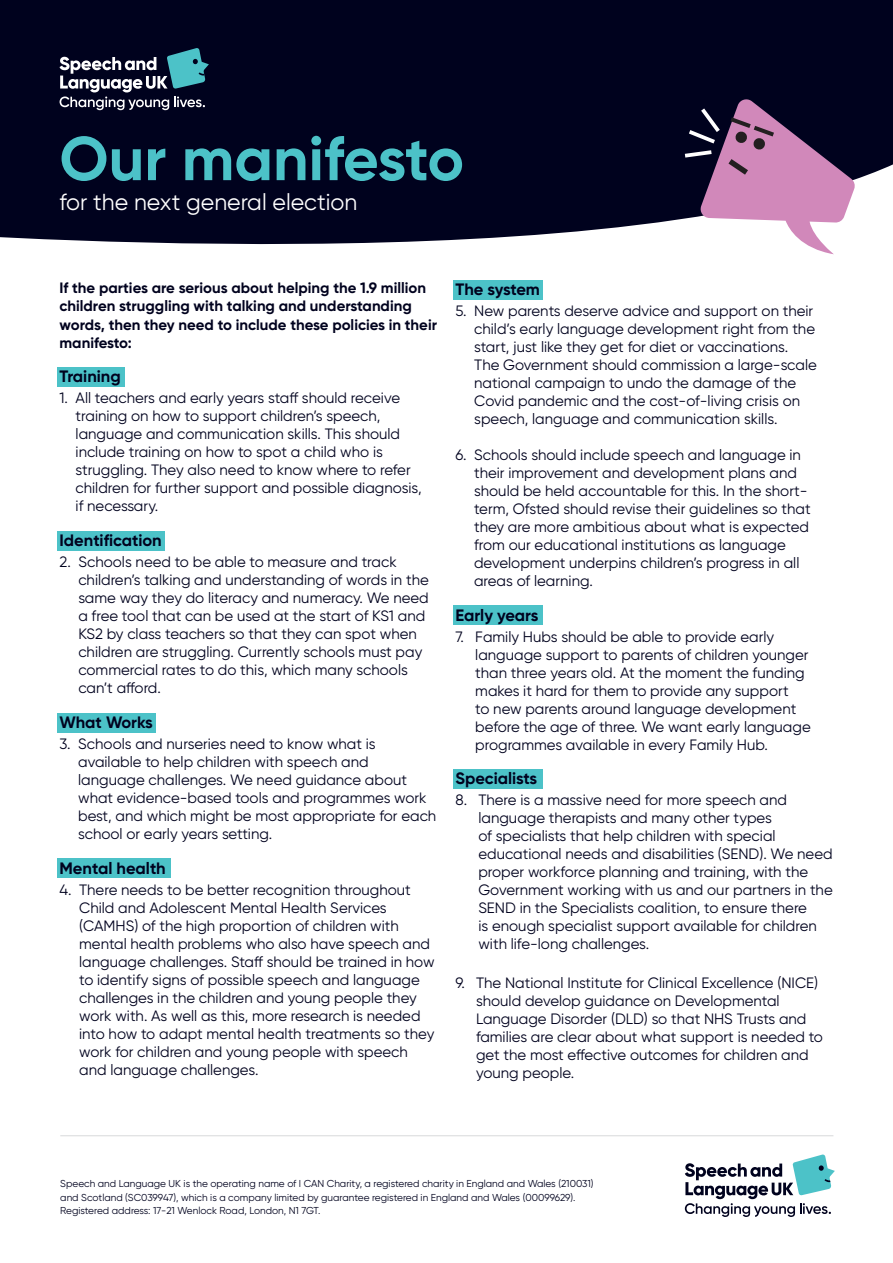
<style>
.page{position:relative;width:893px;height:1263px;background:#fff}
.page>*{position:absolute;margin:0;border:0;box-sizing:border-box;transform-origin:0 0}
.t1{font:700 61.8px "Gilroy";color:#4cc2c8}
.t2{font:23.1px "Gilroy";color:#fff}
.t3{font:700 16.5px "Gilroy";color:#00021e}
.t4{font:700 16.5px "Gilroy";letter-spacing:-.02em;color:#00021e}
.t5{font:15px/18px "Gilroy";color:#00021e}
.t6{font:700 15px/18px "Gilroy";color:#00021e}
.t7{font:10.05px/13.5px "Gilroy";color:#00021e}
</style>
<div class="page">
<svg style="left:0;top:0;width:893px;height:255px;background:#13152e"></svg>
<div style="left:57px;top:367px;width:67px;height:20px;background:#4cc2c8"></div>
<div style="left:57px;top:531px;width:107px;height:20px;background:#4cc2c8"></div>
<div style="left:453px;top:605px;width:90px;height:20px;background:#4cc2c8"></div>
<div style="left:453px;top:769px;width:90px;height:20px;background:#4cc2c8"></div>
<div style="left:57px;top:713px;width:99px;height:20px;background:#4cc2c8"></div>
<div style="left:57px;top:858px;width:113px;height:20px;background:#4cc2c8"></div>
<div style="left:453px;top:280px;width:90px;height:20px;background:#4cc2c8"></div>
<svg style="left:681px;top:98px;width:174px;height:156px"></svg>
<svg style="left:685px;top:1154px;width:150px;height:63px"></svg>
<hr style="left:60px;top:1135px;width:773px;height:1px;background:#d8d9db">
<svg style="left:60px;top:48px;width:149px;height:62px;background:#3c4c60"></svg>
<h1 class="t1" style="left:60px;top:120px;width:406px">Our manifesto</h1>
<h2 class="t2" style="left:60px;top:187px;width:299px">for the next general election</h2>
<p class="t6" style="left:60px;top:279px;width:379px">If the parties are serious about helping the 1.9 million children struggling with talking and understanding words, then they need to include these policies in their manifesto:</p>
<p class="t3" style="left:60px;top:366px;width:63px">Training</p>
<p class="t5" style="left:76px;top:389px;width:348px;text-indent:-16px">1. All teachers and early years staff should receive training on how to support children’s speech, language and communication skills. This should include training on how to spot a child who is struggling. They also need to know where to refer children for further support and possible diagnosis, if necessary.</p>
<p class="t3" style="left:60px;top:530px;width:104px">Identification</p>
<p class="t5" style="left:78px;top:553px;width:352px;text-indent:-19px">2. Schools need to be able to measure and track children’s talking and understanding of words in the same way they do literacy and numeracy. We need a free tool that can be used at the start of KS1 and KS2 by class teachers so that they can spot when children are struggling. Currently schools must pay commercial rates to do this, which many schools can’t afford.</p>
<p class="t3" style="left:60px;top:712px;width:95px">What Works</p>
<p class="t5" style="left:78px;top:734px;width:360px;text-indent:-19px">3. Schools and nurseries need to know what is available to help children with speech and language challenges. We need guidance about what evidence-based tools and programmes work best, and which might be most appropriate for each school or early years setting.</p>
<p class="t3" style="left:60px;top:858px;width:108px">Mental health</p>
<p class="t5" style="left:79px;top:880px;width:357px;text-indent:-20px">4. There needs to be better recognition throughout Child and Adolescent Mental Health Services (CAMHS) of the high proportion of children with mental health problems who also have speech and language challenges. Staff should be trained in how to identify signs of possible speech and language challenges in the children and young people they work with. As well as this, more research is needed into how to adapt mental health treatments so they work for children and young people with speech and language challenges.</p>
<p class="t4" style="left:455px;top:279px;width:86px">The system</p>
<p class="t5" style="left:474px;top:301px;width:344px;text-indent:-19px">5. New parents deserve advice and support on their child’s early language development right from the start, just like they get for diet or vaccinations.<br>The Government should commission a large-scale national campaign to undo the damage of the Covid pandemic and the cost-of-living crisis on speech, language and communication skills.</p>
<p class="t5" style="left:474px;top:445px;width:338px;text-indent:-19px">6. Schools should include speech and language in their improvement and development plans and should be held accountable for this. In the short&shy;term, Ofsted should revise their guidelines so that they are more ambitious about what is expected from our educational institutions as language development underpins children’s progress in all areas of learning.</p>
<p class="t3" style="left:455px;top:604px;width:85px">Early years</p>
<p class="t5" style="left:475px;top:627px;width:337px;text-indent:-20px">7. Family Hubs should be able to provide early language support to parents of children younger than three years old. At the moment the funding makes it hard for them to provide any support<br>to new parents around language development before the age of three. We want early language programmes available in every Family Hub.</p>
<p class="t3" style="left:455px;top:768px;width:83px">Specialists</p>
<p class="t5" style="left:478px;top:791px;width:356px;text-indent:-23px">8. There is a massive need for more speech and language therapists and many other types<br>of specialists that help children with special educational needs and disabilities (SEND). We need proper workforce planning and training, with the Government working with us and our partners in the SEND in the Specialists coalition, to ensure there<br>is enough specialist support available for children with life-long challenges.</p>
<p class="t5" style="left:476px;top:974px;width:348px;text-indent:-21px">9. The National Institute for Clinical Excellence (NICE) should develop guidance on Developmental Language Disorder (DLD) so that NHS Trusts and families are clear about what support is needed to get the most effective outcomes for children and young people.</p>
<p class="t7" style="left:60px;top:1177px;width:535px">Speech and Language UK is the operating name of I CAN Charity, a registered charity in England and Wales (210031) and Scotland (SC039947), which is a company limited by guarantee registered in England and Wales (00099629).<br>Registered address: 17-21 Wenlock Road, London, N1 7GT.</p>
</div>
